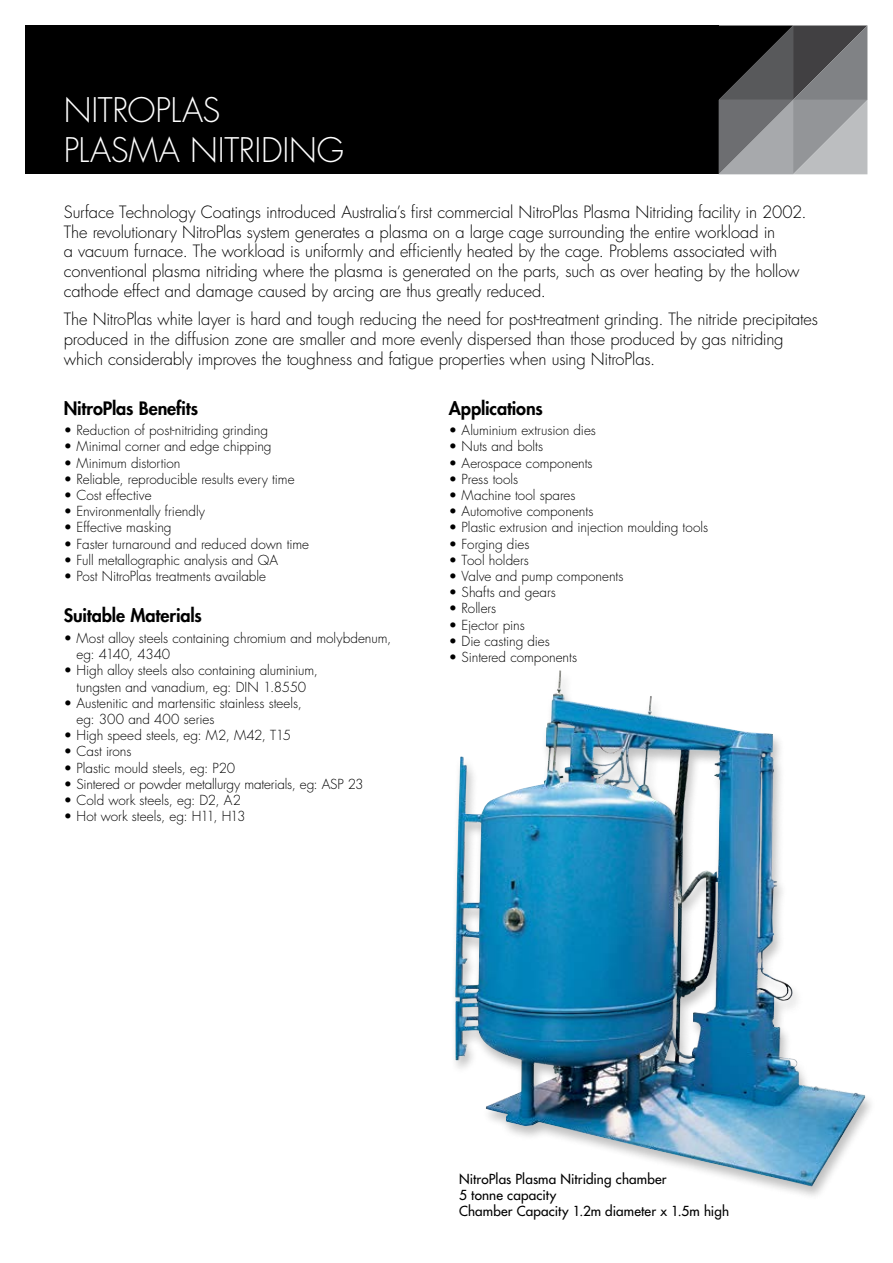
<style>
.page{position:relative;width:893px;height:1263px;background:#fff}
.page>*{position:absolute;margin:0;border:0;box-sizing:border-box;transform-origin:0 0}
.t1{font:300 33px/39.6px "Futura Std";letter-spacing:-.01em;color:#fff}
.t2{font:800 18px "Futura Std";letter-spacing:-.005em;color:#000}
.t3{font:300 16.5px/19.8px "Futura Std";letter-spacing:-.01em;color:#000}
.t4{font:300 13.5px/16.2px "Futura Std";letter-spacing:-.005em;color:#000}
.t5{font:500 13.5px/16.2px "Futura Std";letter-spacing:.01em;color:#000}
</style>
<div class="page">
<div style="left:26px;top:26px;width:693px;height:148px;background:#000"></div>
<svg style="left:719px;top:26px;width:148px;height:148px;background:#707173"></svg>
<img style="left:455px;top:670px;width:410px;height:517px">
<h1 class="t1" style="left:64px;top:91px;width:282px">NITROPLAS<br>PLASMA NITRIDING</h1>
<p class="t3" style="left:64px;top:202px;width:744px">Surface Technology Coatings introduced Australia’s first commercial NitroPlas Plasma Nitriding facility in 2002.<br>The revolutionary NitroPlas system generates a plasma on a large cage surrounding the entire workload in<br>a vacuum furnace. The workload is uniformly and efficiently heated by the cage. Problems associated with conventional plasma nitriding where the plasma is generated on the parts, such as over heating by the hollow cathode effect and damage caused by arcing are thus greatly reduced.</p>
<p class="t3" style="left:64px;top:310px;width:756px">The NitroPlas white layer is hard and tough reducing the need for post-treatment grinding. The nitride precipitates produced in the diffusion zone are smaller and more evenly dispersed than those produced by gas nitriding which considerably improves the toughness and fatigue properties when using NitroPlas.</p>
<h2 class="t2" style="left:64px;top:397px;width:136px">NitroPlas Benefits</h2>
<p class="t4" style="left:64px;top:423px;width:206px">• Reduction of post-nitriding grinding</p>
<p class="t4" style="left:64px;top:439px;width:209px">• Minimal corner and edge chipping</p>
<p class="t4" style="left:64px;top:455px;width:118px">• Minimum distortion</p>
<p class="t4" style="left:64px;top:471px;width:232px">• Reliable, reproducible results every time</p>
<p class="t4" style="left:64px;top:487px;width:89px">• Cost effective</p>
<p class="t4" style="left:64px;top:504px;width:143px">• Environmentally friendly</p>
<p class="t4" style="left:64px;top:520px;width:109px">• Effective masking</p>
<p class="t4" style="left:64px;top:536px;width:247px">• Faster turnaround and reduced down time</p>
<p class="t4" style="left:64px;top:552px;width:216px">• Full metallographic analysis and QA</p>
<p class="t4" style="left:64px;top:568px;width:204px">• Post NitroPlas treatments available</p>
<h2 class="t2" style="left:64px;top:604px;width:139px">Suitable Materials</h2>
<p class="t4" style="left:77px;top:630px;width:316px;text-indent:-13px">• Most alloy steels containing chromium and molybdenum, eg: 4140, 4340</p>
<p class="t4" style="left:64px;top:663px;width:256px;text-align:center">• High alloy steels also containing aluminium, tungsten and vanadium, eg: DIN 1.8550</p>
<p class="t4" style="left:77px;top:695px;width:227px;text-indent:-13px">• Austenitic and martensitic stainless steels, eg: 300 and 400 series</p>
<p class="t4" style="left:64px;top:727px;width:229px">• High speed steels, eg: M2, M42, T15</p>
<p class="t4" style="left:64px;top:744px;width:69px">• Cast irons</p>
<p class="t4" style="left:64px;top:760px;width:173px">• Plastic mould steels, eg: P20</p>
<p class="t4" style="left:64px;top:776px;width:301px">• Sintered or powder metallurgy materials, eg: ASP 23</p>
<p class="t4" style="left:64px;top:792px;width:179px">• Cold work steels, eg: D2, A2</p>
<p class="t4" style="left:64px;top:808px;width:183px">• Hot work steels, eg: H11, H13</p>
<h2 class="t2" style="left:449px;top:397px;width:95px">Applications</h2>
<p class="t4" style="left:449px;top:423px;width:149px">• Aluminium extrusion dies</p>
<p class="t4" style="left:449px;top:439px;width:96px">• Nuts and bolts</p>
<p class="t4" style="left:449px;top:455px;width:145px">• Aerospace components</p>
<p class="t4" style="left:449px;top:471px;width:71px">• Press tools</p>
<p class="t4" style="left:449px;top:487px;width:128px">• Machine tool spares</p>
<p class="t4" style="left:449px;top:504px;width:146px">• Automotive components</p>
<p class="t4" style="left:449px;top:520px;width:261px">• Plastic extrusion and injection moulding tools</p>
<p class="t4" style="left:449px;top:536px;width:82px">• Forging dies</p>
<p class="t4" style="left:449px;top:552px;width:82px">• Tool holders</p>
<p class="t4" style="left:449px;top:568px;width:176px">• Valve and pump components</p>
<p class="t4" style="left:449px;top:585px;width:108px">• Shafts and gears</p>
<p class="t4" style="left:449px;top:601px;width:49px">• Rollers</p>
<p class="t4" style="left:449px;top:617px;width:78px">• Ejector pins</p>
<p class="t4" style="left:449px;top:633px;width:103px">• Die casting dies</p>
<p class="t4" style="left:449px;top:649px;width:130px">• Sintered components</p>
<p class="t5" style="left:459px;top:1171px;width:271px">NitroPlas Plasma Nitriding chamber<br>5 tonne capacity<br>Chamber Capacity 1.2m diameter x 1.5m high</p>
</div>
